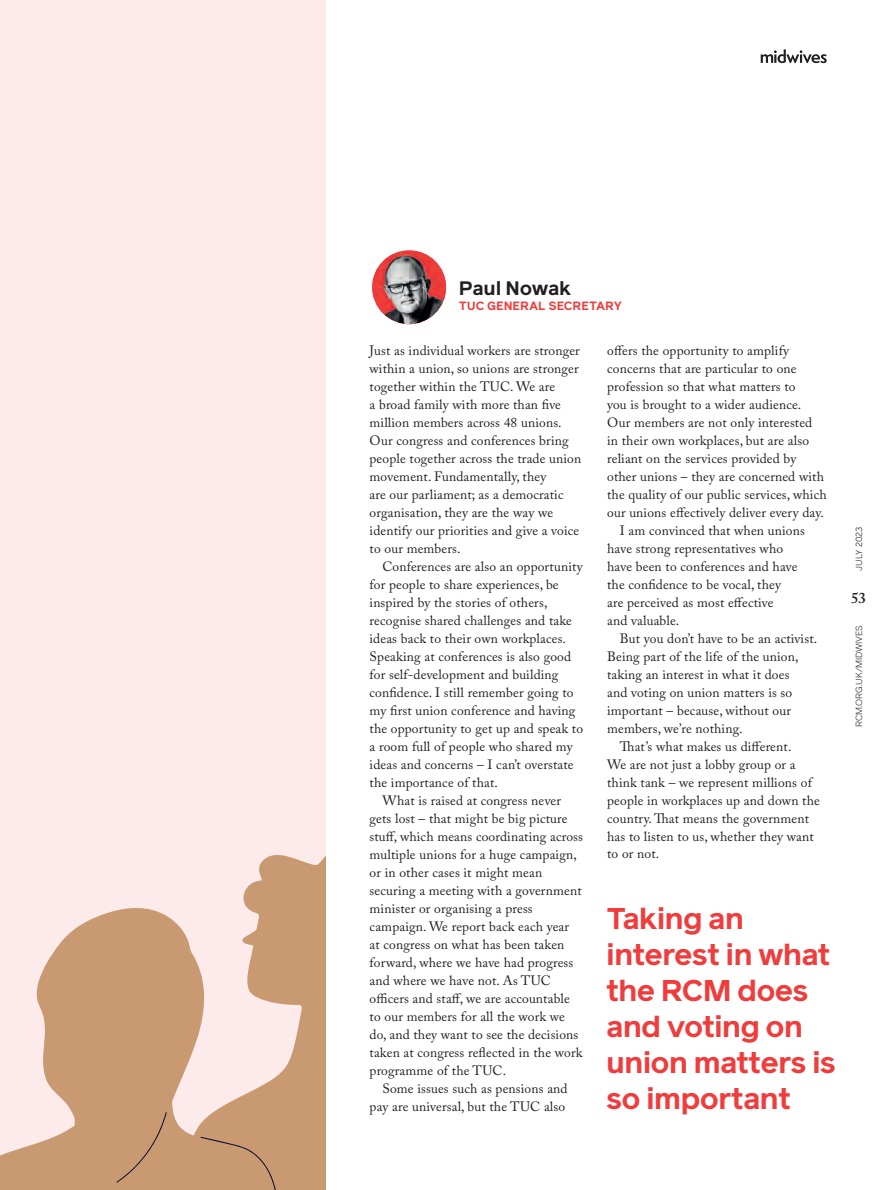
<style>
.page{position:relative;width:888px;height:1190px;background:#fff}
.page>*{position:absolute;margin:0;border:0;box-sizing:border-box;transform-origin:0 0}
.t1{font:700 30px/36px "Reader Pro";letter-spacing:-.03em;color:#ee3d3c}
.t2{font:700 19.5px "Reader Pro";letter-spacing:-.02em;color:#231f20}
.t3{font:600 15px "Adobe Caslon Pro";color:#231f20}
.t4{font:13.5px/18px "Adobe Caslon Pro";letter-spacing:.01em;color:#231f20}
.t5{font:700 12px "Reader Pro";letter-spacing:-.01em;color:#ee3d3c}
.t6{font:300 9px "Reader Pro";color:#231f20}
</style>
<div class="page">
<div style="left:0;top:0;width:326px;height:1190px;background:#fdebec"></div>
<svg style="left:243px;top:855px;width:83px;height:335px;fill:#c99a71"></svg>
<svg style="left:26px;top:905px;width:233px;height:285px;fill:#c99a71"></svg>
<svg style="left:0;top:1146px;width:26px;height:44px"></svg>
<div style="left:200px;top:1136px;width:79px;height:54px;background:#c99a71"></div>
<div style="left:116px;top:1112px;width:51px;height:71px;background:#c99a71"></div>
<img style="left:372px;top:252px;width:74px;height:72px">
<svg style="left:761px;top:49px;width:66px;height:14px"></svg>
<h2 class="t2" style="left:459px;top:280px;width:114px">Paul Nowak</h2>
<p class="t5" style="left:459px;top:301px;width:165px">TUC GENERAL SECRETARY</p>
<p class="t4" style="left:370px;top:343px;width:213px">Just as individual workers are stronger within a union, so unions are stronger together within the TUC. We are<br>a broad family with more than five million members across 48 unions.<br>Our congress and conferences bring people together across the trade union movement. Fundamentally, they<br>are our parliament; as a democratic organisation, they are the way we identify our priorities and give a voice to our members.</p>
<p class="t4" style="left:382px;top:559px;width:202px">Conferences are also an opportunity</p>
<p class="t4" style="left:370px;top:577px;width:191px">for people to share experiences, be</p>
<p class="t4" style="left:370px;top:595px;width:179px">inspired by the stories of others,</p>
<p class="t4" style="left:370px;top:613px;width:204px">recognise shared challenges and take</p>
<p class="t4" style="left:370px;top:631px;width:198px">ideas back to their own workplaces.</p>
<p class="t4" style="left:370px;top:649px;width:203px">Speaking at conferences is also good</p>
<p class="t4" style="left:370px;top:667px;width:190px">for self-development and building</p>
<p class="t4" style="left:370px;top:685px;width:205px">confidence. I still remember going to</p>
<p class="t4" style="left:370px;top:703px;width:207px">my first union conference and having</p>
<p class="t4" style="left:370px;top:720px;width:215px">the opportunity to get up and speak to</p>
<p class="t4" style="left:370px;top:738px;width:205px">a room full of people who shared my</p>
<p class="t4" style="left:370px;top:756px;width:206px">ideas and concerns – I can’t overstate</p>
<p class="t4" style="left:370px;top:774px;width:130px">the importance of that.</p>
<p class="t4" style="left:382px;top:792px;width:180px">What is raised at congress never</p>
<p class="t4" style="left:370px;top:810px;width:200px">gets lost – that might be big picture</p>
<p class="t4" style="left:370px;top:828px;width:215px">stuff, which means coordinating across</p>
<p class="t4" style="left:370px;top:846px;width:209px">multiple unions for a huge campaign,</p>
<p class="t4" style="left:370px;top:864px;width:174px">or in other cases it might mean</p>
<p class="t4" style="left:370px;top:882px;width:214px">securing a meeting with a government</p>
<p class="t4" style="left:370px;top:900px;width:165px">minister or organising a press</p>
<p class="t4" style="left:370px;top:918px;width:201px">campaign. We report back each year</p>
<p class="t4" style="left:370px;top:936px;width:196px">at congress on what has been taken</p>
<p class="t4" style="left:370px;top:954px;width:205px">forward, where we have had progress</p>
<p class="t4" style="left:370px;top:972px;width:183px">and where we have not. As TUC</p>
<p class="t4" style="left:370px;top:990px;width:202px">officers and staff, we are accountable</p>
<p class="t4" style="left:370px;top:1008px;width:197px">to our members for all the work we</p>
<p class="t4" style="left:370px;top:1026px;width:210px">do, and they want to see the decisions</p>
<p class="t4" style="left:370px;top:1044px;width:214px">taken at congress reflected in the work</p>
<p class="t4" style="left:370px;top:1062px;width:138px">programme of the TUC.</p>
<p class="t4" style="left:382px;top:1080px;width:187px">Some issues such as pensions and</p>
<p class="t4" style="left:370px;top:1098px;width:197px">pay are universal, but the TUC also</p>
<p class="t4" style="left:607px;top:342px;width:183px">offers the opportunity to amplify</p>
<p class="t4" style="left:607px;top:360px;width:191px">concerns that are particular to one</p>
<p class="t4" style="left:607px;top:378px;width:190px">profession so that what matters to</p>
<p class="t4" style="left:607px;top:396px;width:196px">you is brought to a wider audience.</p>
<p class="t4" style="left:607px;top:414px;width:207px">Our members are not only interested</p>
<p class="t4" style="left:607px;top:432px;width:203px">in their own workplaces, but are also</p>
<p class="t4" style="left:607px;top:450px;width:191px">reliant on the services provided by</p>
<p class="t4" style="left:607px;top:468px;width:218px">other unions – they are concerned with</p>
<p class="t4" style="left:607px;top:486px;width:221px">the quality of our public services, which</p>
<p class="t4" style="left:607px;top:504px;width:218px">our unions effectively deliver every day.</p>
<p class="t4" style="left:620px;top:522px;width:186px">I am convinced that when unions</p>
<p class="t4" style="left:607px;top:540px;width:177px">have strong representatives who</p>
<p class="t4" style="left:607px;top:558px;width:192px">have been to conferences and have</p>
<p class="t4" style="left:607px;top:576px;width:175px">the confidence to be vocal, they</p>
<p class="t4" style="left:607px;top:594px;width:168px">are perceived as most effective</p>
<p class="t4" style="left:607px;top:612px;width:74px">and valuable.</p>
<p class="t4" style="left:620px;top:630px;width:199px">But you don’t have to be an activist.</p>
<p class="t4" style="left:607px;top:648px;width:193px">Being part of the life of the union,</p>
<p class="t4" style="left:607px;top:666px;width:184px">taking an interest in what it does</p>
<p class="t4" style="left:607px;top:684px;width:187px">and voting on union matters is so</p>
<p class="t4" style="left:607px;top:702px;width:185px">important – because, without our</p>
<p class="t4" style="left:607px;top:720px;width:137px">members, we’re nothing.</p>
<p class="t4" style="left:620px;top:738px;width:173px">That’s what makes us different.</p>
<p class="t4" style="left:607px;top:756px;width:190px">We are not just a lobby group or a</p>
<p class="t4" style="left:607px;top:774px;width:206px">think tank – we represent millions of</p>
<p class="t4" style="left:607px;top:792px;width:214px">people in workplaces up and down the</p>
<p class="t4" style="left:607px;top:810px;width:203px">country. That means the government</p>
<p class="t4" style="left:607px;top:828px;width:208px">has to listen to us, whether they want</p>
<p class="t4" style="left:607px;top:846px;width:54px">to or not.</p>
<h1 class="t1" style="left:606px;top:903px;width:231px">Taking an interest in what the RCM does and voting on union matters is so important</h1>
<p class="t6" style="left:856px;top:570px;width:46px;rotate:-90deg">JULY 2023</p>
<p class="t3" style="left:851px;top:592px;width:16px">53</p>
<p class="t6" style="left:856px;top:727px;width:104px;rotate:-90deg">RCM.ORG.UK/MIDWIVES</p>
</div>
